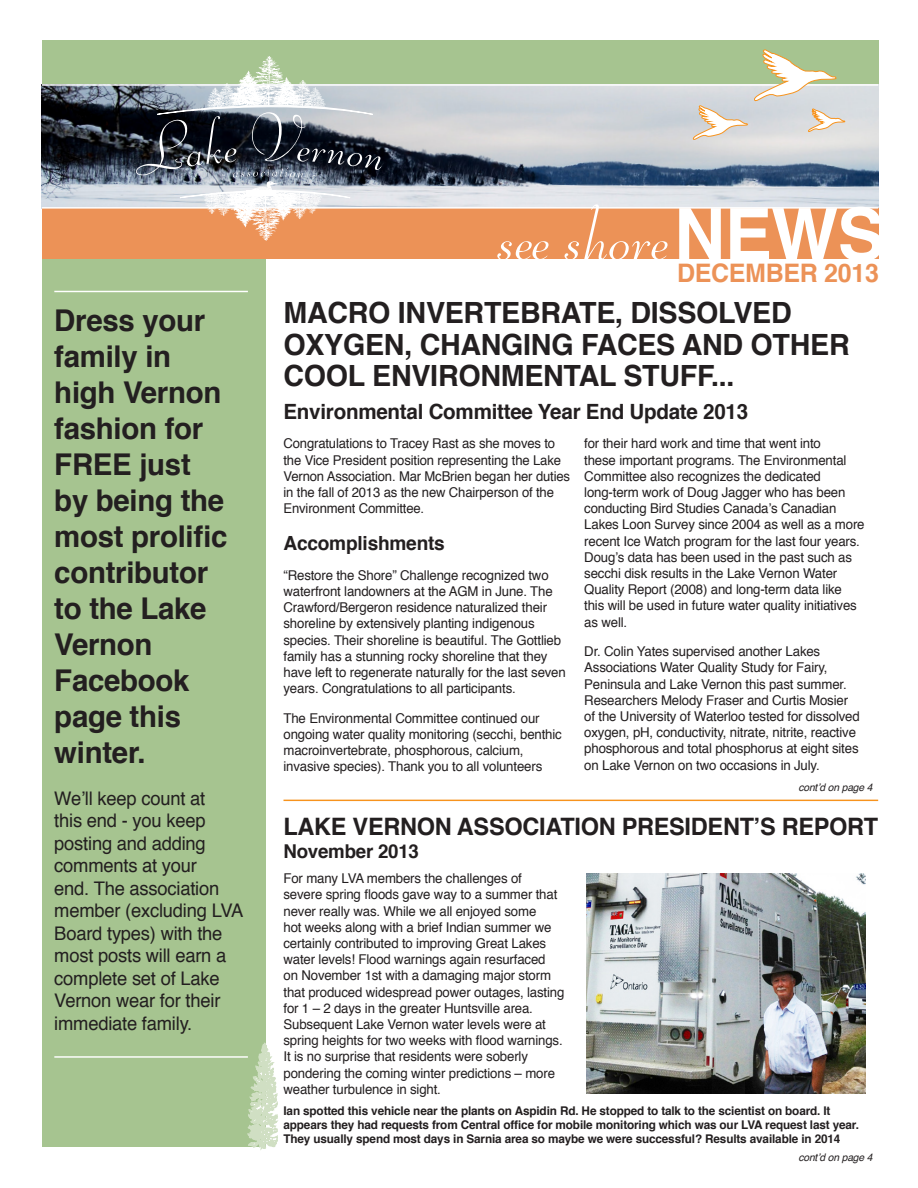
<style>
.page{position:relative;width:918px;height:1188px;background:#fff}
.page>*{position:absolute;margin:0;border:0;box-sizing:border-box;transform-origin:0 0}
.body_1{font:700 72.6px "Helvetica";color:#fff}
.Subhead_1{font:700 30px/36px "Helvetica";letter-spacing:-.01em;color:#231f20}
.Subhead_1-2{font:700 29.25px/31.5px "Helvetica";letter-spacing:-.01em;color:#231f20}
.body_1-2{font:700 25.5px "Helvetica";letter-spacing:-.01em;color:#ec9257}
.body_1-3{font:700 24px "Helvetica";letter-spacing:-.01em;color:#231f20}
.body_1-4{font:700 21px "Helvetica";letter-spacing:-.01em;color:#231f20}
.body_1-5{font:700 19.5px "Helvetica";letter-spacing:-.01em;color:#231f20}
.body_1-6{font:700 19.05px "Helvetica";letter-spacing:-.01em;color:#231f20}
.body_1-7{font:18.75px/22.5px "Helvetica";letter-spacing:-.01em;color:#231f20}
.body_1-8{font:13.5px/16.2px "Helvetica";letter-spacing:-.01em;color:#231f20}
.body_1-9{font:700 12px/14.4px "Helvetica";letter-spacing:-.01em;color:#231f20}
.body_1-10{font:italic 10.5px "Helvetica";letter-spacing:-.01em;color:#231f20}
</style>
<div class="page">
<div style="left:42px;top:42px;width:224px;height:1105px;background:#a6c490"></div>
<img style="left:42px;top:84px;width:837px;height:124px">
<div style="left:42px;top:208px;width:837px;height:51px;background:#ec9257"></div>
<svg style="left:497px;top:204px;width:171px;height:55px"></svg>
<div style="left:42px;top:40px;width:837px;height:44px;background:#a6c490"></div>
<svg style="left:135px;top:56px;width:247px;height:185px"></svg>
<hr style="left:42px;top:84px;width:836px;height:2px;background:#fff">
<hr style="left:42px;top:207px;width:836px;height:2px;background:#fff">
<hr style="left:283px;top:800px;width:595px;height:1px;background:#f7931d">
<svg style="left:247px;top:1042px;width:31px;height:108px"></svg>
<hr style="left:54px;top:291px;width:194px;height:1px;background:#fff">
<svg style="left:693px;top:50px;width:152px;height:90px"></svg>
<img style="left:586px;top:874px;width:279px;height:219px">
<hr style="left:54px;top:1056px;width:194px;height:2px;background:#fff">
<p class="Subhead_1" style="left:54px;top:302px;width:175px">Dress your family in high Vernon fashion for<br>FREE just by being the most prolific contributor to the Lake<br>Vernon<br>Facebook page this winter.</p>
<p class="body_1-7" style="left:54px;top:787px;width:190px">We’ll keep count at<br>this end - you keep posting and adding comments at your<br>end. The association member (excluding LVA<br>Board types) with the most posts will earn a complete set of Lake<br>Vernon wear for their immediate family.</p>
<p class="body_1" style="left:674px;top:176px;width:212px">NEWS</p>
<p class="body_1-2" style="left:677px;top:253px;width:203px">DECEMBER 2013</p>
<p class="Subhead_1-2" style="left:284px;top:298px;width:568px">MACRO INVERTEBRATE, DISSOLVED<br>OXYGEN, CHANGING FACES AND OTHER<br>COOL ENVIRONMENTAL STUFF...</p>
<p class="body_1-4" style="left:284px;top:395px;width:466px">Environmental Committee Year End Update 2013</p>
<p class="body_1-8" style="left:284px;top:436px;width:288px">Congratulations to Tracey Rast as she moves to the Vice President position representing the Lake Vernon Association. Mar McBrien began her duties in the fall of 2013 as the new Chairperson of the Environment Committee.</p>
<p class="body_1-5" style="left:284px;top:527px;width:163px">Accomplishments</p>
<p class="body_1-8" style="left:284px;top:567px;width:284px">“Restore the Shore” Challenge recognized two waterfront landowners at the AGM in June. The Crawford/Bergeron residence naturalized their shoreline by extensively planting indigenous species. Their shoreline is beautiful. The Gottlieb family has a stunning rocky shoreline that they have left to regenerate naturally for the last seven years. Congratulations to all participants.</p>
<p class="body_1-8" style="left:284px;top:710px;width:280px">The Environmental Committee continued our ongoing water quality monitoring (secchi, benthic macroinvertebrate, phosphorous, calcium, invasive species). Thank you to all volunteers</p>
<p class="body_1-8" style="left:584px;top:436px;width:282px">for their hard work and time that went into<br>these important programs. The Environmental Committee also recognizes the dedicated long-term work of Doug Jagger who has been conducting Bird Studies Canada’s Canadian Lakes Loon Survey since 2004 as well as a more recent Ice Watch program for the last four years.<br>Doug’s data has been used in the past such as secchi disk results in the Lake Vernon Water Quality Report (2008) and long-term data like this will be used in future water quality initiatives as well.</p>
<p class="body_1-8" style="left:584px;top:644px;width:277px">Dr. Colin Yates supervised another Lakes Associations Water Quality Study for Fairy, Peninsula and Lake Vernon this past summer.<br>Researchers Melody Fraser and Curtis Mosier of the University of Waterloo tested for dissolved oxygen, pH, conductivity, nitrate, nitrite, reactive phosphorous and total phosphorus at eight sites on Lake Vernon on two occasions in July.</p>
<p class="body_1-10" style="left:798px;top:779px;width:76px">cont’d on page 4</p>
<p class="body_1-3" style="left:284px;top:807px;width:596px">LAKE VERNON ASSOCIATION PRESIDENT’S REPORT</p>
<p class="body_1-6" style="left:284px;top:836px;width:137px">November 2013</p>
<p class="body_1-8" style="left:284px;top:871px;width:282px">For many LVA members the challenges of<br>severe spring floods gave way to a summer that never really was. While we all enjoyed some<br>hot weeks along with a brief Indian summer we certainly contributed to improving Great Lakes water levels! Flood warnings again resurfaced<br>on November 1st with a damaging major storm that produced widespread power outages, lasting for 1 – 2 days in the greater Huntsville area.<br>Subsequent Lake Vernon water levels were at spring heights for two weeks with flood warnings.<br>It is no surprise that residents were soberly pondering the coming winter predictions – more weather turbulence in sight.</p>
<p class="body_1-9" style="left:284px;top:1103px;width:577px">Ian spotted this vehicle near the plants on Aspidin Rd. He stopped to talk to the scientist on board. It appears they had requests from Central office for mobile monitoring which was our LVA request last year.<br>They usually spend most days in Sarnia area so maybe we were successful? Results available in 2014</p>
<p class="body_1-10" style="left:798px;top:1149px;width:76px">cont’d on page 4</p>
</div>
